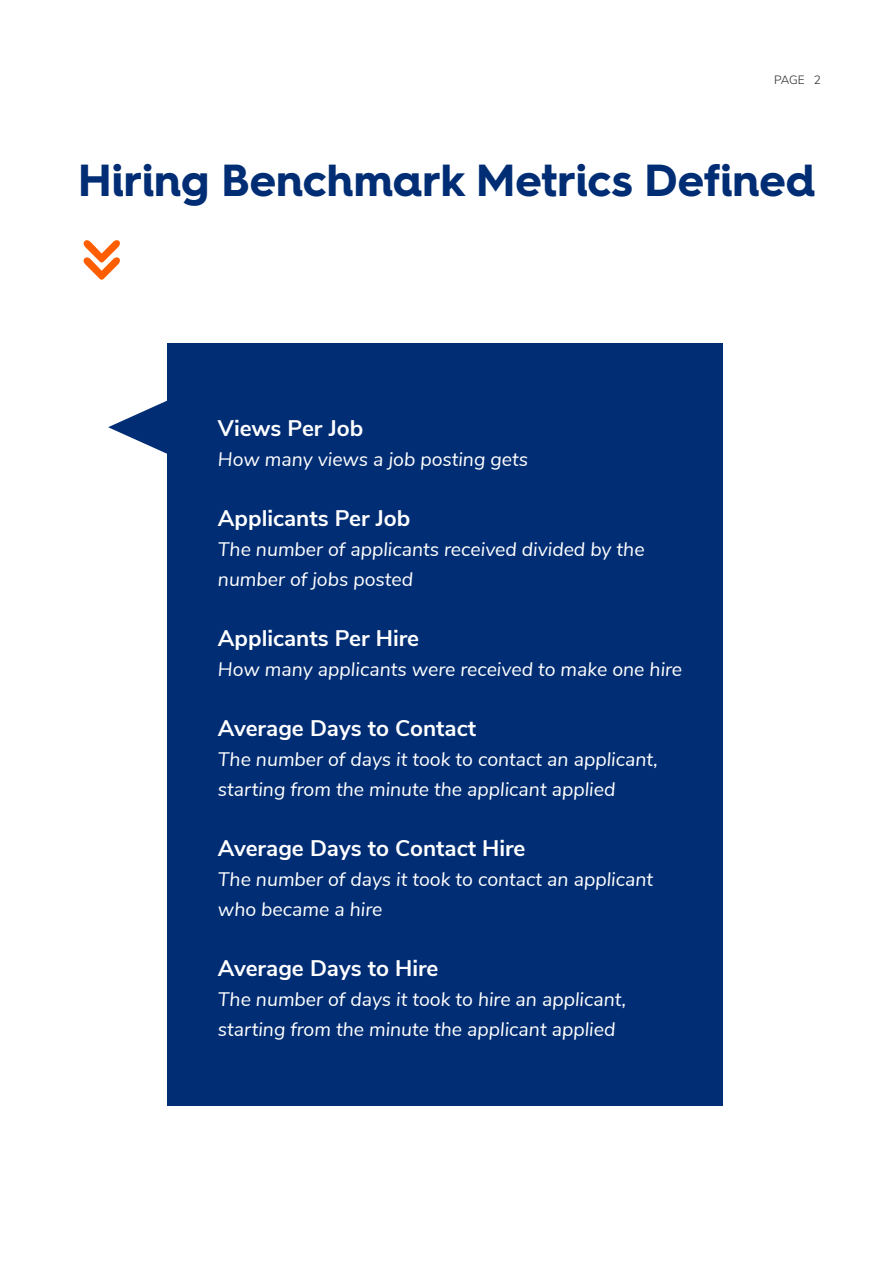
<style>
.page{position:relative;width:893px;height:1263px;background:#fff}
.page>*{position:absolute;margin:0;border:0;box-sizing:border-box;transform-origin:0 0}
.t1{font:700 45px "Hurme Geometric Sans 4";color:#002d74}
.t2{font:700 22.5px "Nunito Sans";color:#fff}
.t3{font:italic 19.5px/30px "Nunito Sans";color:#fff}
.t4{font:300 12px "Nunito Sans";color:#292829}
</style>
<div class="page">
<div style="left:167px;top:343px;width:556px;height:763px;background:#002d74"></div>
<svg style="left:108px;top:400px;width:59px;height:54px"></svg>
<svg style="left:83px;top:240px;width:37px;height:40px"></svg>
<p class="t4" style="left:774px;top:72px;width:48px">PAGE 2</p>
<h1 class="t1" style="left:78px;top:149px;width:739px">Hiring Benchmark Metrics Defined</h1>
<p class="t2" style="left:218px;top:412px;width:147px">Views Per Job</p>
<p class="t3" style="left:218px;top:443px;width:312px">How many views a job posting gets</p>
<p class="t2" style="left:218px;top:502px;width:194px">Applicants Per Job</p>
<p class="t3" style="left:218px;top:533px;width:428px">The number of applicants received divided by the number of jobs posted</p>
<p class="t2" style="left:218px;top:622px;width:203px">Applicants Per Hire</p>
<p class="t3" style="left:218px;top:653px;width:466px">How many applicants were received to make one hire</p>
<p class="t2" style="left:218px;top:712px;width:260px">Average Days to Contact</p>
<p class="t3" style="left:218px;top:743px;width:441px">The number of days it took to contact an applicant, starting from the minute the applicant applied</p>
<p class="t2" style="left:218px;top:832px;width:309px">Average Days to Contact Hire</p>
<p class="t3" style="left:218px;top:863px;width:437px">The number of days it took to contact an applicant who became a hire</p>
<p class="t2" style="left:218px;top:952px;width:222px">Average Days to Hire</p>
<p class="t3" style="left:218px;top:983px;width:410px">The number of days it took to hire an applicant, starting from the minute the applicant applied</p>
</div>
